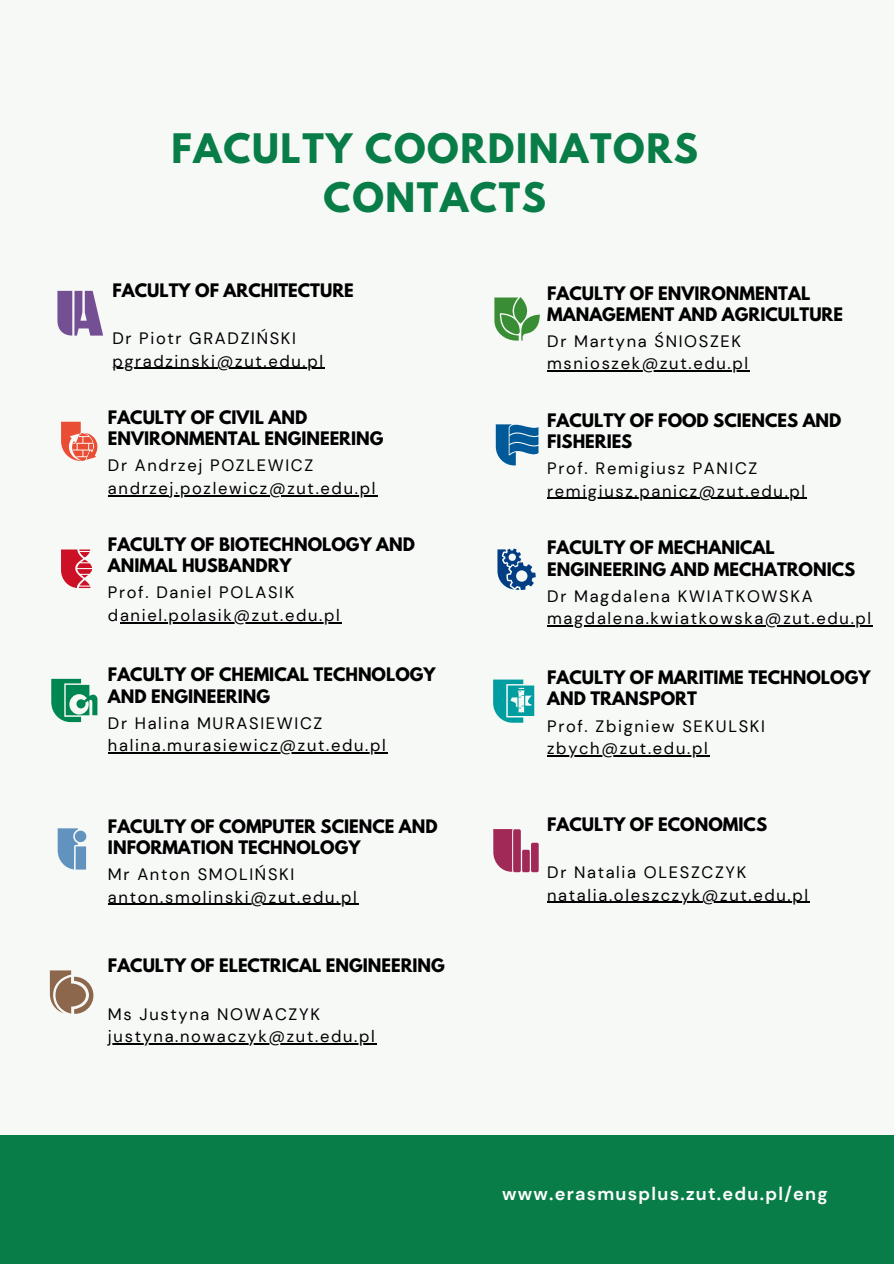
<style>
.page{position:relative;width:894px;height:1264px;background:#fff}
.page>*{position:absolute;margin:0;border:0;box-sizing:border-box;transform-origin:0 0}
.t1{font:700 36px/49.5px "League Spartan";letter-spacing:.045em;color:#097d47;text-align:center}
.t2{font:700 18px "DM Sans";letter-spacing:.07em;color:#fefefe}
.t3{font:16.5px/22.5px "DM Sans";letter-spacing:.1em;color:#000}
.t4{font:700 16.5px/21.3px "League Spartan";color:#000}
</style>
<div class="page">
<div style="left:0;top:0;width:893px;height:1263px;background:#f7f9f7"></div>
<svg style="left:493px;top:679px;width:41px;height:43px"></svg>
<svg style="left:51px;top:679px;width:46px;height:43px"></svg>
<svg style="left:495px;top:424px;width:43px;height:41px"></svg>
<svg style="left:494px;top:297px;width:46px;height:43px"></svg>
<svg style="left:497px;top:548px;width:38px;height:42px"></svg>
<svg style="left:58px;top:828px;width:28px;height:41px"></svg>
<svg style="left:493px;top:829px;width:45px;height:43px"></svg>
<svg style="left:61px;top:422px;width:37px;height:39px"></svg>
<svg style="left:50px;top:970px;width:43px;height:43px"></svg>
<svg style="left:61px;top:549px;width:31px;height:39px"></svg>
<svg style="left:57px;top:291px;width:46px;height:44px"></svg>
<hr style="left:558px;top:901px;width:251px;height:1px;background:#000">
<hr style="left:108px;top:1043px;width:268px;height:1px;background:#000">
<hr style="left:547px;top:370px;width:202px;height:2px;background:#000">
<hr style="left:547px;top:497px;width:259px;height:2px;background:#000">
<hr style="left:547px;top:755px;width:162px;height:1px;background:#000">
<hr style="left:547px;top:625px;width:325px;height:1px;background:#000">
<hr style="left:108px;top:903px;width:250px;height:1px;background:#000">
<hr style="left:108px;top:495px;width:269px;height:1px;background:#000">
<hr style="left:108px;top:752px;width:279px;height:1px;background:#000">
<hr style="left:112px;top:368px;width:213px;height:1px;background:#000">
<hr style="left:120px;top:622px;width:221px;height:1px;background:#000">
<div style="left:0;top:1135px;width:893px;height:128px;background:#097d47"></div>
<h1 class="t1" style="left:171px;top:128px;width:528px">FACULTY COORDINATORS<br>CONTACTS</h1>
<p class="t4" style="left:112px;top:281px;width:243px">FACULTY OF ARCHITECTURE</p>
<p class="t3" style="left:112px;top:327px;width:212px">Dr Piotr GRADZIŃSKI pgradzinski@zut.edu.pl</p>
<p class="t4" style="left:108px;top:408px;width:277px">FACULTY OF CIVIL AND<br>ENVIRONMENTAL ENGINEERING</p>
<p class="t3" style="left:108px;top:454px;width:269px">Dr Andrzej POZLEWICZ andrzej.pozlewicz@zut.edu.pl</p>
<p class="t4" style="left:108px;top:536px;width:308px">FACULTY OF BIOTECHNOLOGY AND<br>ANIMAL HUSBANDRY</p>
<p class="t3" style="left:108px;top:581px;width:233px">Prof. Daniel POLASIK daniel.polasik@zut.edu.pl</p>
<p class="t4" style="left:108px;top:666px;width:329px">FACULTY OF CHEMICAL TECHNOLOGY<br>AND ENGINEERING</p>
<p class="t3" style="left:108px;top:712px;width:279px">Dr Halina MURASIEWICZ halina.murasiewicz@zut.edu.pl</p>
<p class="t4" style="left:108px;top:817px;width:331px">FACULTY OF COMPUTER SCIENCE AND<br>INFORMATION TECHNOLOGY</p>
<p class="t3" style="left:108px;top:863px;width:250px">Mr Anton SMOLIŃSKI anton.smolinski@zut.edu.pl</p>
<p class="t4" style="left:108px;top:957px;width:338px">FACULTY OF ELECTRICAL ENGINEERING</p>
<p class="t3" style="left:108px;top:1002px;width:268px">Ms Justyna NOWACZYK justyna.nowaczyk@zut.edu.pl</p>
<p class="t4" style="left:547px;top:284px;width:297px">FACULTY OF ENVIRONMENTAL<br>MANAGEMENT AND AGRICULTURE</p>
<p class="t3" style="left:547px;top:330px;width:202px">Dr Martyna ŚNIOSZEK msnioszek@zut.edu.pl</p>
<p class="t4" style="left:547px;top:411px;width:296px">FACULTY OF FOOD SCIENCES AND<br>FISHERIES</p>
<p class="t3" style="left:547px;top:457px;width:259px">Prof. Remigiusz PANICZ remigiusz.panicz@zut.edu.pl</p>
<p class="t4" style="left:547px;top:539px;width:309px">FACULTY OF MECHANICAL<br>ENGINEERING AND MECHATRONICS</p>
<p class="t3" style="left:547px;top:585px;width:325px">Dr Magdalena KWIATKOWSKA magdalena.kwiatkowska@zut.edu.pl</p>
<p class="t4" style="left:547px;top:669px;width:325px">FACULTY OF MARITIME TECHNOLOGY<br>AND TRANSPORT</p>
<p class="t3" style="left:547px;top:714px;width:219px">Prof. Zbigniew SEKULSKI zbych@zut.edu.pl</p>
<p class="t4" style="left:547px;top:815px;width:221px">FACULTY OF ECONOMICS</p>
<p class="t3" style="left:547px;top:861px;width:262px">Dr Natalia OLESZCZYK natalia.oleszczyk@zut.edu.pl</p>
<p class="t2" style="left:502px;top:1182px;width:327px">www.erasmusplus.zut.edu.pl/eng</p>
</div>
